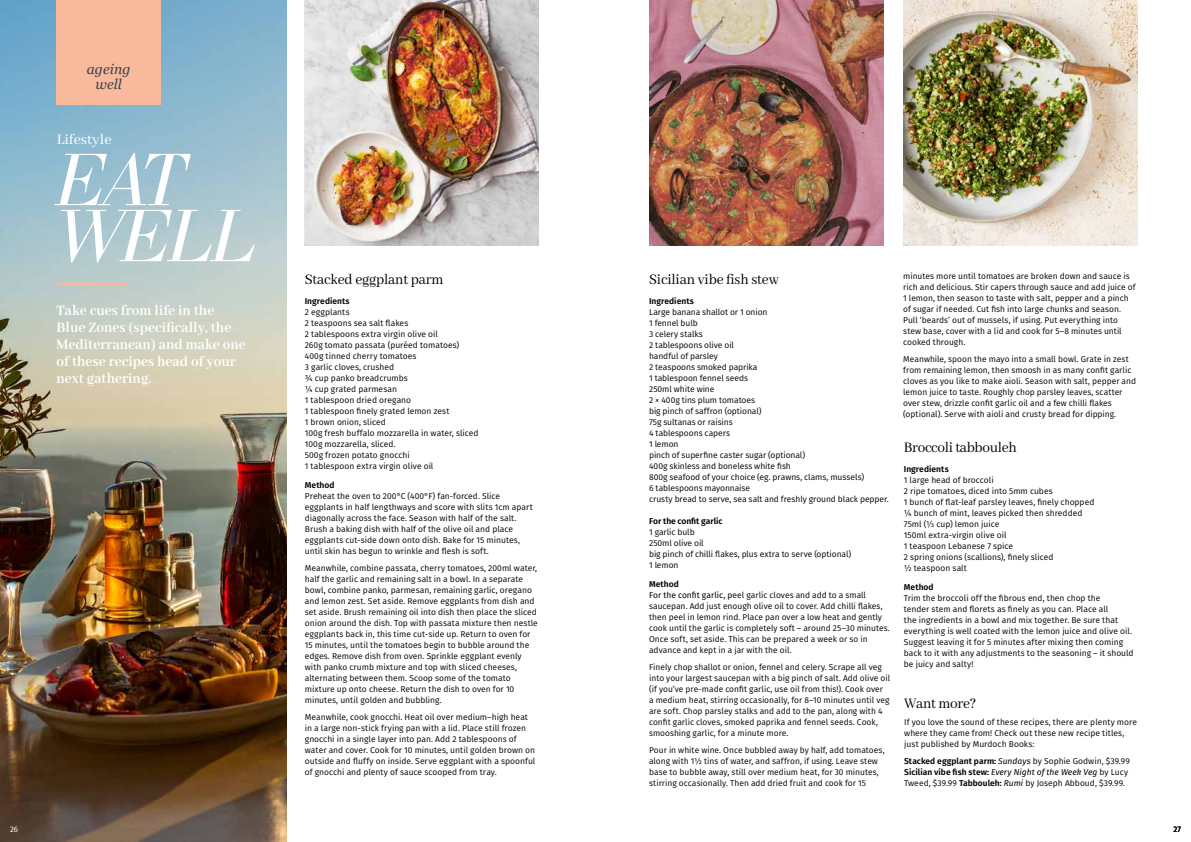
<style>
.page{position:relative;width:1191px;height:842px;background:#fff}
.page>*{position:absolute;margin:0;border:0;box-sizing:border-box;transform-origin:0 0}
.t1{font:italic 73px/56px "LTC Bodoni 175";letter-spacing:-.02em;color:#fff}
.t2{font:700 16px/17px "Abhaya Libre";color:#fff;scale:.95 1}
.t3{font:16px "Abhaya Libre";letter-spacing:-.01em;color:#000;scale:.95 1}
.t4{font:16px "Abhaya Libre";color:#fff}
.t5{font:italic 14px/15px "Georgia";letter-spacing:.01em;color:#384146;text-align:center}
.t6{font:8.5px/11px "Fira Sans";color:#000}
.t7{font:600 8.5px "Fira Sans";color:#000}
.t8{font:8px "Fira Sans";color:#fff}
.t9{font:8px "Fira Sans";color:#000}
.s1{font-weight:600}
.s2{font-style:inherit}
.s3{font-style:italic}
</style>
<div class="page">
<img style="left:0;top:0;width:286px;height:842px">
<img style="left:903px;top:0;width:234px;height:246px">
<img style="left:649px;top:0;width:234px;height:246px">
<div style="left:57px;top:0;width:104px;height:105px;background:#f8b99d"></div>
<img style="left:305px;top:0;width:234px;height:246px">
<hr style="left:57px;top:283px;width:70px;height:3px;background:#f8b99d">
<h3 class="t5" style="left:87px;top:61px;width:45px">ageing well</h3>
<h2 class="t4" style="left:57px;top:131px;width:56px">Lifestyle</h2>
<h1 class="t1" style="left:57px;top:154px;width:201px">EAT<br>WELL</h1>
<h2 class="t2" style="left:57px;top:303px;width:201px">Take cues from life in the<br>Blue Zones (specifically, the<br>Mediterranean) and make one of these recipes head of your next gathering.</h2>
<h2 class="t3" style="left:305px;top:271px;width:148px">Stacked eggplant parm</h2>
<p class="t7" style="left:305px;top:294px;width:46px">Ingredients</p>
<p class="t6" style="left:305px;top:307px;width:175px">2 eggplants<br>2 teaspoons sea salt flakes<br>2 tablespoons extra virgin olive oil<br>260g tomato passata (puréed tomatoes)<br>400g tinned cherry tomatoes<br>3 garlic cloves, crushed<br>¾ cup panko breadcrumbs<br>¼ cup grated parmesan<br>1 tablespoon dried oregano<br>1 tablespoon finely grated lemon zest<br>1 brown onion, sliced<br>100g fresh buffalo mozzarella in water, sliced<br>100g mozzarella, sliced.<br>500g frozen potato gnocchi<br>1 tablespoon extra virgin olive oil</p>
<p class="t7" style="left:305px;top:478px;width:31px">Method</p>
<p class="t6" style="left:305px;top:491px;width:229px">Preheat the oven to 200°C (400°F) fan-forced. Slice eggplants in half lengthways and score with slits 1cm apart diagonally across the face. Season with half of the salt.<br>Brush a baking dish with half of the olive oil and place eggplants cut-side down onto dish. Bake for 15 minutes, until skin has begun to wrinkle and flesh is soft.</p>
<p class="t6" style="left:305px;top:563px;width:234px">Meanwhile, combine passata, cherry tomatoes, 200ml water, half the garlic and remaining salt in a bowl. In a separate bowl, combine panko, parmesan, remaining garlic, oregano and lemon zest. Set aside. Remove eggplants from dish and set aside. Brush remaining oil into dish then place the sliced onion around the dish. Top with passata mixture then nestle eggplants back in, this time cut-side up. Return to oven for 15 minutes, until the tomatoes begin to bubble around the edges. Remove dish from oven. Sprinkle eggplant evenly with panko crumb mixture and top with sliced cheeses, alternating between them. Scoop some of the tomato mixture up onto cheese. Return the dish to oven for 10 minutes, until golden and bubbling.</p>
<p class="t6" style="left:305px;top:712px;width:232px">Meanwhile, cook gnocchi. Heat oil over medium–high heat in a large non-stick frying pan with a lid. Place still frozen gnocchi in a single layer into pan. Add 2 tablespoons of water and cover. Cook for 10 minutes, until golden brown on outside and fluffy on inside. Serve eggplant with a spoonful of gnocchi and plenty of sauce scooped from tray.</p>
<h2 class="t3" style="left:649px;top:271px;width:138px">Sicilian vibe fish stew</h2>
<p class="t7" style="left:649px;top:294px;width:46px">Ingredients</p>
<p class="t6" style="left:649px;top:307px;width:241px">Large banana shallot or 1 onion<br>1 fennel bulb<br>3 celery stalks<br>2 tablespoons olive oil<br>handful of parsley<br>2 teaspoons smoked paprika<br>1 tablespoon fennel seeds<br>250ml white wine<br>2 × 400g tins plum tomatoes<br>big pinch of saffron (optional)<br>75g sultanas or raisins<br>4 tablespoons capers<br>1 lemon<br>pinch of superfine caster sugar (optional)<br>400g skinless and boneless white fish<br>800g seafood of your choice (eg. prawns, clams, mussels)<br>6 tablespoons mayonnaise<br>crusty bread to serve, sea salt and freshly ground black pepper.</p>
<p class="t7" style="left:649px;top:514px;width:75px">For the confit garlic</p>
<p class="t6" style="left:649px;top:527px;width:204px">1 garlic bulb<br>250ml olive oil<br>big pinch of chilli flakes, plus extra to serve (optional)<br>1 lemon</p>
<p class="t6" style="left:649px;top:579px;width:242px"><span class="s1">Method<br></span><span class="s2">For the confit garlic, p</span>eel garlic cloves and add to a small saucepan. Add just enough olive oil to cover. Add chilli flakes, then peel in lemon rind. Place pan over a low heat and gently cook until the garlic is completely soft – around 25–30 minutes.<br>Once soft, set aside. This can be prepared a week or so in advance and kept in a jar with the oil.</p>
<p class="t6" style="left:649px;top:662px;width:242px">Finely chop shallot or onion, fennel and celery. Scrape all veg into your largest saucepan with a big pinch of salt. Add olive oil (if you’ve pre-made confit garlic, use oil from this!). Cook over<br>a medium heat, stirring occasionally, for 8–10 minutes until veg are soft. Chop parsley stalks and add to the pan, along with 4 confit garlic cloves, smoked paprika and fennel seeds. Cook, smooshing garlic, for a minute more.</p>
<p class="t6" style="left:649px;top:745px;width:237px">Pour in white wine. Once bubbled away by half, add tomatoes, along with 1½ tins of water, and saffron, if using. Leave stew base to bubble away, still over medium heat, for 30 minutes, stirring occasionally. Then add dried fruit and cook for 15</p>
<p class="t6" style="left:903px;top:272px;width:234px">minutes more until tomatoes are broken down and sauce is rich and delicious. Stir capers through sauce and add juice of 1 lemon, then season to taste with salt, pepper and a pinch of sugar if needed. Cut fish into large chunks and season.<br>Pull ‘beards’ out of mussels, if using. Put everything into stew base, cover with a lid and cook for 5–8 minutes until cooked through.</p>
<p class="t6" style="left:903px;top:354px;width:234px">Meanwhile, spoon the mayo into a small bowl. Grate in zest from remaining lemon, then smoosh in as many confit garlic cloves as you like to make aioli. Season with salt, pepper and lemon juice to taste. Roughly chop parsley leaves, scatter over stew, drizzle confit garlic oil and a few chilli flakes (optional). Serve with aioli and crusty bread for dipping.</p>
<h2 class="t3" style="left:904px;top:439px;width:120px">Broccoli tabbouleh</h2>
<p class="t7" style="left:904px;top:462px;width:46px">Ingredients</p>
<p class="t6" style="left:904px;top:475px;width:192px">1 large head of broccoli<br>2 ripe tomatoes, diced into 5mm cubes<br>1 bunch of flat-leaf parsley leaves, finely chopped ¼ bunch of mint, leaves picked then shredded 75ml (1/3 cup) lemon juice<br>150ml extra-virgin olive oil<br>1 teaspoon Lebanese 7 spice<br>2 spring onions (scallions), finely sliced<br>½ teaspoon salt</p>
<p class="t7" style="left:904px;top:580px;width:31px">Method</p>
<p class="t6" style="left:904px;top:593px;width:231px">Trim the broccoli off the fibrous end, then chop the<br>tender stem and florets as finely as you can. Place all<br>the ingredients in a bowl and mix together. Be sure that everything is well coated with the lemon juice and olive oil.<br>Suggest leaving it for 5 minutes after mixing then coming back to it with any adjustments to the seasoning – it should be juicy and salty!</p>
<h2 class="t3" style="left:904px;top:695px;width:77px">Want more?</h2>
<p class="t6" style="left:904px;top:717px;width:234px">If you love the sound of these recipes, there are plenty more where they came from! Check out these new recipe titles, just published by Murdoch Books:</p>
<p class="t6" style="left:904px;top:756px;width:227px"><span class="s1">Stacked eggplant parm:</span> <span class="s3">Sundays</span> by Sophie Godwin, $39.99<br><span class="s1">Sicilian vibe fish stew:</span> <span class="s3">Every Night of the Week Veg</span> by Lucy<br>Tweed, $39.99 <span class="s1">Tabbouleh:</span> <span class="s3">Rumi</span> by Joseph Abboud, $39.99.</p>
<p class="t8" style="left:10px;top:823px;width:10px">26</p>
<p class="t9" style="left:1173px;top:823px;width:9px">27</p>
</div>
